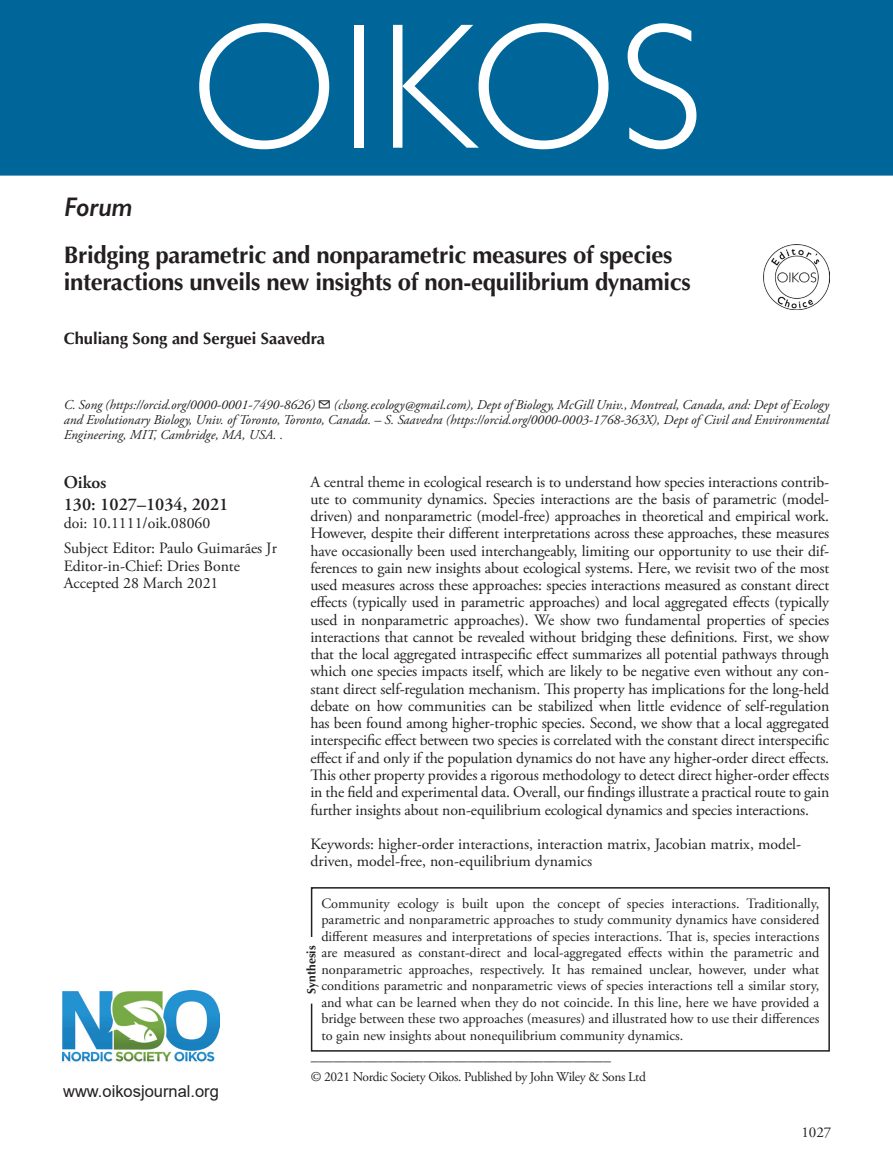
<style>
.page{position:relative;width:893px;height:1174px;background:#fff}
.page>*{position:absolute;margin:0;border:0;box-sizing:border-box;transform-origin:0 0}
.OIKOS{font:300 180px "Gill Sans";letter-spacing:.01em;color:#fff}
.AT_TYPE{font:italic 600 27px "Gill Sans";letter-spacing:-.015em;color:#231f20}
.CT{font:700 24px/27px "Optima LT Std";letter-spacing:-.015em;color:#231f20}
.Corres{font:600 18px "Adobe Garamond Pro";color:#231f20}
.AU{font:700 16.5px "Optima LT Std";color:#231f20}
.t1{font:16.5px "Arial";color:#231f20}
.ABS_TXT{font:15.75px/17.2px "Adobe Garamond Pro";letter-spacing:-.005em;color:#231f20;text-align:justify}
.Keywords{font:15.75px/17.2px "Adobe Garamond Pro";color:#231f20}
.Doi_No{font:15.75px "Adobe Garamond Pro";color:#231f20}
.t2{font:15px "Adobe Garamond Pro";color:#231f20}
.t3{font:14.25px/16.5px "Adobe Garamond Pro";color:#231f20;text-align:justify}
.Address{font:italic 13.5px/15px "Adobe Garamond Pro";color:#231f20;text-align:justify}
.FM_Note{font:13.5px "Adobe Garamond Pro";letter-spacing:-.025em;color:#231f20}
.t4{font:700 12px "Optima LT Std";color:#231f20}
</style>
<div class="page">
<div style="left:0;top:0;width:893px;height:176px;background:#069"></div>
<img style="left:63px;top:990px;width:156px;height:72px">
<img style="left:764px;top:244px;width:65px;height:66px">
<svg style="left:310px;top:887px;width:520px;height:165px"></svg>
<p class="AT_TYPE" style="left:64px;top:191px;width:70px">Forum</p>
<p class="OIKOS" style="left:190px;top:-53px;width:515px">OIKOS</p>
<p class="CT" style="left:64px;top:242px;width:629px">Bridging parametric and nonparametric measures of species interactions unveils new insights of non-equilibrium dynamics</p>
<p class="AU" style="left:64px;top:329px;width:263px">Chuliang Song and Serguei Saavedra</p>
<p class="Address" style="left:64px;top:397px;width:767px">C. Song (https://orcid.org/0000-0001-7490-8626) ✉ (clsong.ecology@gmail.com), Dept of Biology, McGill Univ., Montreal, Canada, and: Dept of Ecology and Evolutionary Biology, Univ. of Toronto, Toronto, Canada. – S. Saavedra (https://orcid.org/0000-0003-1768-363X), Dept of Civil and Environmental Engineering, MIT, Cambridge, MA, USA. .</p>
<p class="Corres" style="left:64px;top:472px;width:44px">Oikos</p>
<p class="Corres" style="left:64px;top:494px;width:166px">130: 1027–1034, 2021</p>
<p class="Doi_No" style="left:64px;top:513px;width:148px">doi: 10.1111/oik.08060</p>
<p class="ABS_TXT" style="left:64px;top:540px;width:215px">Subject Editor: Paulo Guimarães Jr</p>
<p class="ABS_TXT" style="left:64px;top:557px;width:178px">Editor-in-Chief: Dries Bonte</p>
<p class="ABS_TXT" style="left:64px;top:575px;width:156px">Accepted 28 March 2021</p>
<p class="t1" style="left:63px;top:1079px;width:157px">www.oikosjournal.org</p>
<p class="ABS_TXT" style="left:310px;top:473px;width:520px">A central theme in ecological research is to understand how species interactions contrib&shy;ute to community dynamics. Species interactions are the basis of parametric (model&shy;driven) and nonparametric (model-free) approaches in theoretical and empirical work.<br>However, despite their different interpretations across these approaches, these measures have occasionally been used interchangeably, limiting our opportunity to use their dif&shy;ferences to gain new insights about ecological systems. Here, we revisit two of the most used measures across these approaches: species interactions measured as constant direct effects (typically used in parametric approaches) and local aggregated effects (typically used in nonparametric approaches). We show two fundamental properties of species interactions that cannot be revealed without bridging these definitions. First, we show that the local aggregated intraspecific effect summarizes all potential pathways through which one species impacts itself, which are likely to be negative even without any con&shy;stant direct self-regulation mechanism. This property has implications for the long-held debate on how communities can be stabilized when little evidence of self-regulation has been found among higher-trophic species. Second, we show that a local aggregated interspecific effect between two species is correlated with the constant direct interspecific effect if and only if the population dynamics do not have any higher-order direct effects.<br>This other property provides a rigorous methodology to detect direct higher-order effects in the field and experimental data. Overall, our findings illustrate a practical route to gain further insights about non-equilibrium ecological dynamics and species interactions.</p>
<p class="Keywords" style="left:310px;top:836px;width:492px">Keywords: higher-order interactions, interaction matrix, Jacobian matrix, model&shy;driven, model-free, non-equilibrium dynamics</p>
<p class="t3" style="left:321px;top:895px;width:500px">Community ecology is built upon the concept of species interactions. Traditionally, parametric and nonparametric approaches to study community dynamics have considered different measures and interpretations of species interactions. That is, species interactions are measured as constant-direct and local-aggregated effects within the parametric and nonparametric approaches, respectively. It has remained unclear, however, under what conditions parametric and nonparametric views of species interactions tell a similar story, and what can be learned when they do not coincide. In this line, here we have provided a bridge between these two approaches (measures) and illustrated how to use their differences to gain new insights about nonequilibrium community dynamics.</p>
<p class="t4" style="left:304px;top:993px;width:50px;rotate:-90deg">Synthesis</p>
<p class="t2" style="left:311px;top:1051px;width:301px">––––––––––––––––––––––––––––––––––––––––</p>
<p class="FM_Note" style="left:311px;top:1068px;width:337px">© 2021 Nordic Society Oikos. Published by John Wiley &amp; Sons Ltd</p>
<p class="t2" style="left:801px;top:1123px;width:31px">1027</p>
</div>
